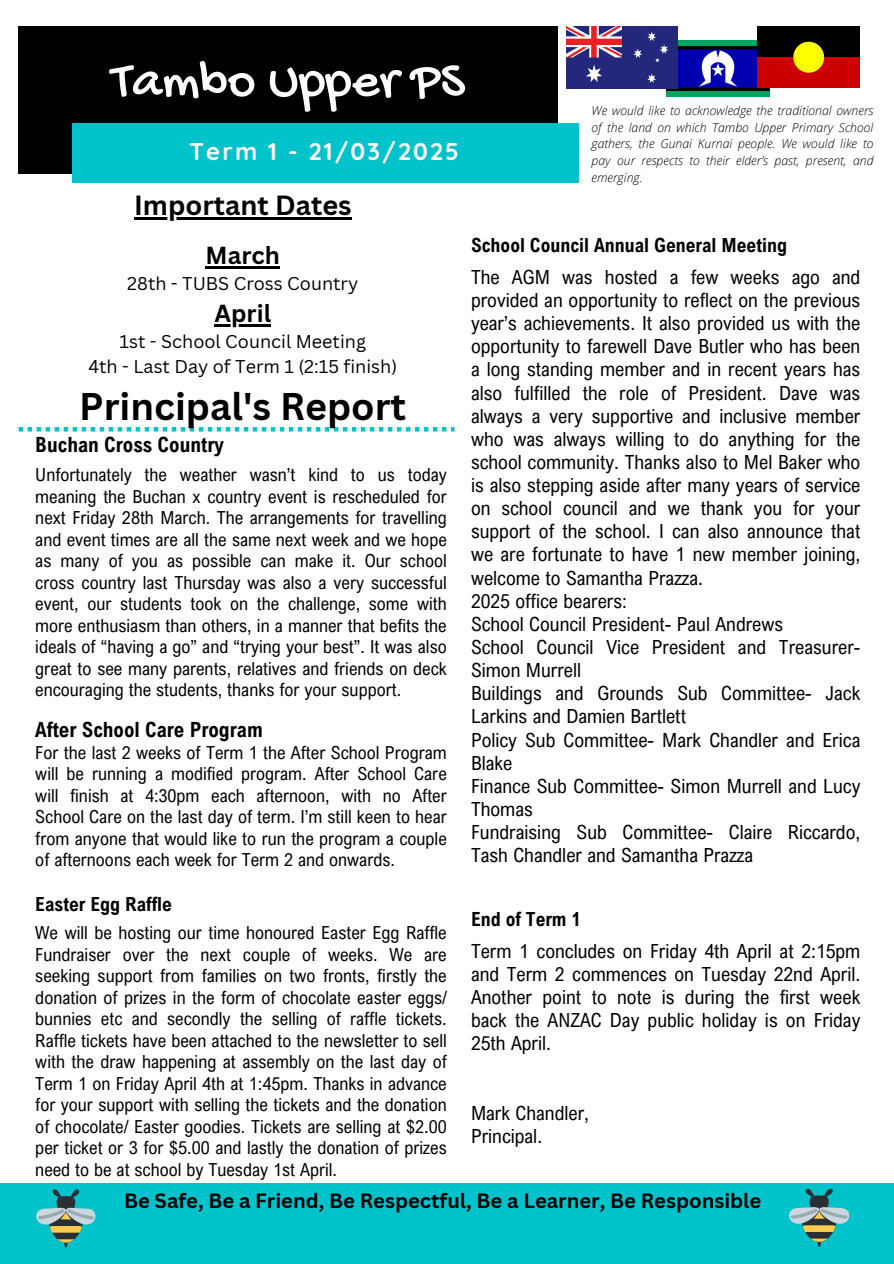
<style>
.page{position:relative;width:894px;height:1264px;background:#fff}
.page>*{position:absolute;margin:0;border:0;box-sizing:border-box;transform-origin:0 0}
.t1{font:53.4px "Gochi Hand";color:#fff}
.t2{font:700 37.5px "Canva Sans";color:#000}
.t3{font:700 27px "Canva Sans";color:#000}
.t4{font:700 24px "Quicksand";letter-spacing:.09em;color:#fff}
.t5{font:700 24px "Canva Sans";color:#000}
.t6{font:700 21px "Arial Nova Cond";color:#000}
.t7{font:700 20.1px "Canva Sans";color:#000}
.t8{font:19.5px/23.1px "Arial Nova Cond";color:#000}
.t9{font:700 19.5px "Arial Nova Cond";color:#000}
.t10{font:18px/21.5px "Arial Nova Cond";color:#000;text-align:justify}
.t11{font:18px "Canva Sans";color:#000}
.t12{font:italic 300 12.3px/16.6px "Open Sans";color:#000;text-align:justify}
</style>
<div class="page">
<div style="left:524px;top:26px;width:33px;height:148px;background:#000"></div>
<div style="left:52px;top:26px;width:472px;height:148px;background:#000"></div>
<div style="left:19px;top:26px;width:33px;height:148px;background:#000"></div>
<div style="left:547px;top:123px;width:31px;height:60px;background:#00c2cb"></div>
<div style="left:104px;top:123px;width:443px;height:60px;background:#00c2cb"></div>
<div style="left:73px;top:123px;width:31px;height:60px;background:#00c2cb"></div>
<img style="left:666px;top:40px;width:102px;height:56px">
<img style="left:566px;top:26px;width:111px;height:62px">
<div style="left:757px;top:26px;width:102px;height:62px;background:#000"></div>
<div style="left:757px;top:57px;width:102px;height:31px;background:#c00"></div>
<svg style="left:793px;top:42px;width:30px;height:31px"></svg>
<div style="left:838px;top:1183px;width:55px;height:80px;background:#00c2cb"></div>
<div style="left:55px;top:1183px;width:783px;height:80px;background:#00c2cb"></div>
<div style="left:0;top:1183px;width:55px;height:80px;background:#00c2cb"></div>
<svg style="left:36px;top:1189px;width:59px;height:58px"></svg>
<svg style="left:789px;top:1188px;width:60px;height:58px"></svg>
<svg style="left:19px;top:427px;width:435px;height:4px"></svg>
<hr style="left:134px;top:217px;width:217px;height:2px;background:#000">
<hr style="left:205px;top:266px;width:75px;height:2px;background:#000">
<hr style="left:214px;top:324px;width:57px;height:2px;background:#000">
<p class="t1" style="left:111px;top:53px;width:355px">Tambo Upper PS</p>
<p class="t4" style="left:189px;top:136px;width:271px">Term 1 - 21/03/2025</p>
<p class="t12" style="left:591px;top:102px;width:283px">We would like to acknowledge the traditional owners of the land on which Tambo Upper Primary School gathers, the Gunai Kurnai people. We would like to pay our respects to their elder’s past, present, and emerging.</p>
<p class="t3" style="left:134px;top:186px;width:219px">Important Dates</p>
<p class="t5" style="left:205px;top:239px;width:76px">March</p>
<p class="t11" style="left:127px;top:271px;width:232px">28th - TUBS Cross Country</p>
<h5 class="t5" style="left:214px;top:297px;width:58px">April</h5>
<h6 class="t11" style="left:120px;top:329px;width:248px">1st - School Council Meeting</h6>
<h5 class="t11" style="left:88px;top:354px;width:310px">4th - Last Day of Term 1 (2:15 finish)</h5>
<h6 class="t9" style="left:471px;top:233px;width:317px">School Council Annual General Meeting</h6>
<h6 class="t8" style="left:471px;top:265px;width:391px">The AGM was hosted a few weeks ago and provided an opportunity to reflect on the previous year’s achievements. It also provided us with the opportunity to farewell Dave Butler who has been a long standing member and in recent years has also fulfilled the role of President. Dave was always a very supportive and inclusive member who was always willing to do anything for the school community. Thanks also to Mel Baker who is also stepping aside after many years of service on school council and we thank you for your support of the school. I can also announce that we are fortunate to have 1 new member joining, welcome to Samantha Prazza.<br>2025 office bearers:<br>School Council President- Paul Andrews<br>School Council Vice President and Treasurer-Simon Murrell<br>Buildings and Grounds Sub Committee- Jack Larkins and Damien Bartlett<br>Policy Sub Committee- Mark Chandler and Erica Blake<br>Finance Sub Committee- Simon Murrell and Lucy Thomas<br>Fundraising Sub Committee- Claire Riccardo, Tash Chandler and Samantha Prazza</h6>
<p class="t2" style="left:79px;top:379px;width:328px">Principal's Report</p>
<h1 class="t6" style="left:35px;top:431px;width:190px">Buchan Cross Country</h1>
<p class="t10" style="left:35px;top:463px;width:413px">Unfortunately the weather wasn’t kind to us today meaning the Buchan x country event is rescheduled for next Friday 28th March. The arrangements for travelling and event times are all the same next week and we hope as many of you as possible can make it. Our school cross country last Thursday was also a very successful event, our students took on the challenge, some with more enthusiasm than others, in a manner that befits the ideals of “having a go” and “trying your best”. It was also great to see many parents, relatives and friends on deck encouraging the students, thanks for your support.</p>
<p class="t6" style="left:35px;top:716px;width:229px">After School Care Program</p>
<h4 class="t10" style="left:35px;top:741px;width:413px">For the last 2 weeks of Term 1 the After School Program will be running a modified program. After School Care will finish at 4:30pm each afternoon, with no After School Care on the last day of term. I’m still keen to hear from anyone that would like to run the program a couple of afternoons each week for Term 2 and onwards.</h4>
<h3 class="t9" style="left:35px;top:891px;width:138px">Easter Egg Raffle</h3>
<p class="t10" style="left:35px;top:921px;width:413px">We will be hosting our time honoured Easter Egg Raffle Fundraiser over the next couple of weeks. We are seeking support from families on two fronts, firstly the donation of prizes in the form of chocolate easter eggs/ bunnies etc and secondly the selling of raffle tickets.<br>Raffle tickets have been attached to the newsletter to sell with the draw happening at assembly on the last day of Term 1 on Friday April 4th at 1:45pm. Thanks in advance for your support with selling the tickets and the donation of chocolate/ Easter goodies. Tickets are selling at $2.00 per ticket or 3 for $5.00 and lastly the donation of prizes need to be at school by Tuesday 1st April.</p>
<p class="t7" style="left:124px;top:1185px;width:638px">Be Safe, Be a Friend, Be Respectful, Be a Learner, Be Responsible</p>
<h2 class="t9" style="left:471px;top:906px;width:112px">End of Term 1</h2>
<p class="t8" style="left:471px;top:939px;width:391px;text-align:justify">Term 1 concludes on Friday 4th April at 2:15pm and Term 2 commences on Tuesday 22nd April.<br>Another point to note is during the first week back the ANZAC Day public holiday is on Friday 25th April.</p>
<h5 class="t8" style="left:471px;top:1100px;width:119px">Mark Chandler,<br>Principal.</h5>
</div>
